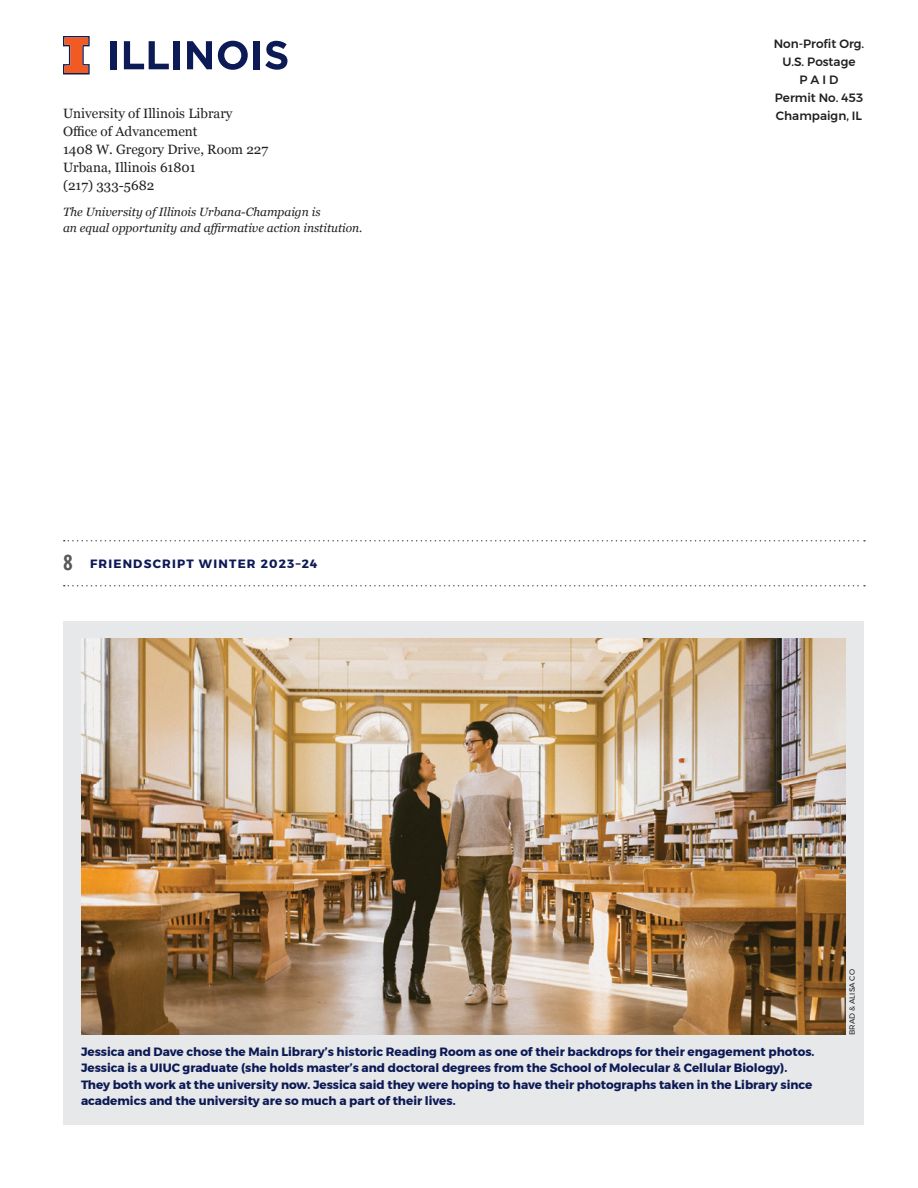
<style>
.page{position:relative;width:918px;height:1188px;background:#fff}
.page>*{position:absolute;margin:0;border:0;box-sizing:border-box;transform-origin:0 0}
.Folio{font:700 condensed 21px "Open Sans";color:#58595b}
.Masthead{font:13.5px "Georgia";color:#231f20}
.Running_Head{font:700 12px/16.5px "Montserrat";color:#0c1a55}
.Text_no_indent{font:italic 12px/16.5px "Georgia";color:#231f20}
.t1{font:500 12px "Montserrat";color:#231f20}
.Running_Head-2{font:700 12px "Montserrat";letter-spacing:.1em;color:#0c1a55}
.Credit{font:7.5px "Montserrat";color:#231f20}
</style>
<div class="page">
<svg style="left:64px;top:585px;width:801px;height:1px"></svg>
<svg style="left:64px;top:540px;width:801px;height:2px"></svg>
<div style="left:110px;top:41px;width:7px;height:28px;background:#0c1a55"></div>
<svg style="left:124px;top:41px;width:45px;height:28px"></svg>
<div style="left:173px;top:41px;width:7px;height:28px;background:#0c1a55"></div>
<svg style="left:187px;top:41px;width:25px;height:28px"></svg>
<svg style="left:218px;top:41px;width:30px;height:29px"></svg>
<div style="left:254px;top:41px;width:6px;height:28px;background:#0c1a55"></div>
<svg style="left:265px;top:41px;width:22px;height:29px"></svg>
<svg style="left:63px;top:36px;width:27px;height:38px"></svg>
<div style="left:63px;top:621px;width:801px;height:504px;background:#e7e8e9"></div>
<img style="left:81px;top:639px;width:765px;height:396px">
<p class="t1" style="left:774px;top:34px;width:92px">Non-Profit Org.</p>
<p class="t1" style="left:782px;top:52px;width:75px">U.S. Postage</p>
<p class="t1" style="left:800px;top:70px;width:40px">P A I D</p>
<p class="t1" style="left:775px;top:88px;width:90px">Permit No. 453</p>
<p class="Masthead" style="left:63px;top:104px;width:171px">University of Illinois Library</p>
<p class="t1" style="left:776px;top:106px;width:88px">Champaign, IL</p>
<p class="Masthead" style="left:63px;top:122px;width:136px">Office of Advancement</p>
<p class="Masthead" style="left:63px;top:140px;width:207px">1408 W. Gregory Drive, Room 227</p>
<p class="Masthead" style="left:63px;top:158px;width:134px">Urbana, Illinois 61801</p>
<p class="Masthead" style="left:63px;top:176px;width:93px">(217) 333-5682</p>
<p class="Text_no_indent" style="left:63px;top:203px;width:301px">The University of Illinois Urbana-Champaign is<br>an equal opportunity and affirmative action institution.</p>
<p class="Folio" style="left:63px;top:547px;width:11px">8</p>
<p class="Running_Head-2" style="left:90px;top:554px;width:229px">FRIENDSCRIPT WINTER 2023–24</p>
<p class="Running_Head" style="left:81px;top:1043px;width:735px">Jessica and Dave chose the Main Library’s historic Reading Room as one of their backdrops for their engagement photos.<br>Jessica is a UIUC graduate (she holds master’s and doctoral degrees from the School of Molecular &amp; Cellular Biology).<br>They both work at the university now. Jessica said they were hoping to have their photographs taken in the Library since academics and the university are so much a part of their lives.</p>
<p class="Credit" style="left:846px;top:1035px;width:67px;rotate:-90deg">BRAD &amp; ALISA CO</p>
</div>
